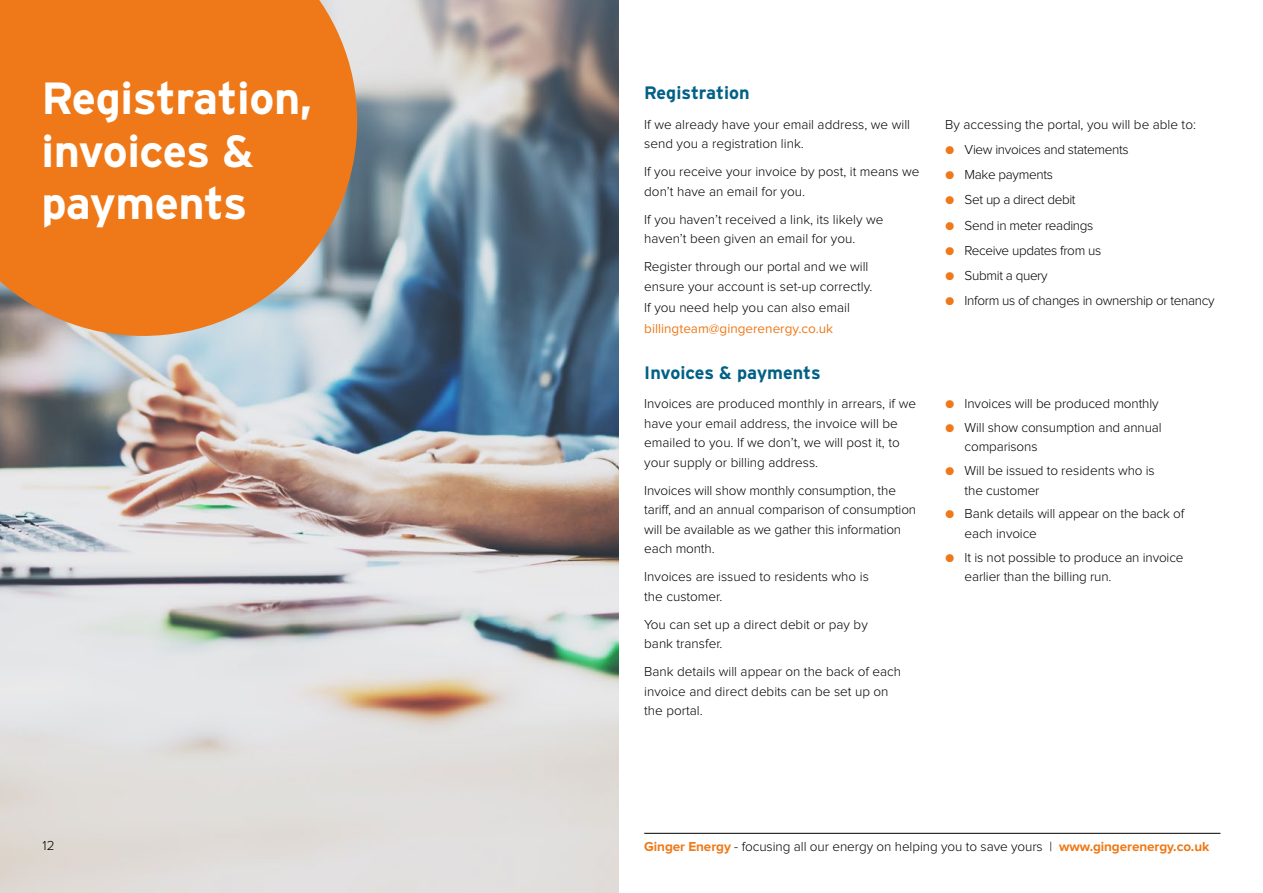
<style>
.page{position:relative;width:1263px;height:893px;background:#fff}
.page>*{position:absolute;margin:0;border:0;box-sizing:border-box;transform-origin:0 0}
.t1{font:700 45px/52.5px "Interstate";letter-spacing:-.01em;color:#fff}
.t2{font:700 18px "Interstate";color:#006085}
.t3{font:300 13.5px/19.5px "Proxima Nova";color:#000}
.t4{font:300 13.5px "Proxima Nova";letter-spacing:-.025em;color:#000}
.t5{font:13.5px "Proxima Nova";color:#ef7918}
.s1{font-weight:700;color:#ef7918}
</style>
<div class="page">
<img style="left:0;top:0;width:619px;height:893px">
<svg style="left:0;top:0;width:357px;height:336px;background:#e7802b"></svg>
<hr style="left:644px;top:833px;width:576px;height:1px;background:#000">
<h1 class="t1" style="left:41px;top:72px;width:272px">Registration, invoices &amp; payments</h1>
<p class="t3" style="left:43px;top:837px;width:14px">12</p>
<h2 class="t2" style="left:644px;top:83px;width:107px">Registration</h2>
<p class="t3" style="left:644px;top:115px;width:267px">If we already have your email address, we will send you a registration link.</p>
<p class="t3" style="left:644px;top:162px;width:277px">If you receive your invoice by post, it means we don’t have an email for you.</p>
<p class="t3" style="left:644px;top:210px;width:241px">If you haven’t received a link, its likely we haven’t been given an email for you.</p>
<p class="t3" style="left:644px;top:257px;width:230px">Register through our portal and we will ensure your account is set-up correctly.</p>
<p class="t3" style="left:644px;top:298px;width:207px">If you need help you can also email</p>
<p class="t5" style="left:644px;top:322px;width:190px">billingteam@gingerenergy.co.uk</p>
<h2 class="t2" style="left:644px;top:363px;width:178px">Invoices &amp; payments</h2>
<p class="t3" style="left:644px;top:395px;width:273px">Invoices are produced monthly in arrears, if we have your email address, the invoice will be emailed to you. If we don’t, we will post it, to your supply or billing address.</p>
<p class="t3" style="left:644px;top:481px;width:273px">Invoices will show monthly consumption, the tariff, and an annual comparison of consumption will be available as we gather this information each month.</p>
<p class="t3" style="left:644px;top:568px;width:226px">Invoices are issued to residents who is the customer.</p>
<p class="t3" style="left:644px;top:615px;width:225px">You can set up a direct debit or pay by bank transfer.</p>
<p class="t3" style="left:644px;top:663px;width:258px">Bank details will appear on the back of each invoice and direct debits can be set up on the portal.</p>
<p class="t3" style="left:945px;top:115px;width:252px">By accessing the portal, you will be able to:</p>
<p class="t4" style="left:945px;top:143px;width:185px"><span class="s1">●</span> View invoices and statements</p>
<p class="t4" style="left:945px;top:168px;width:109px"><span class="s1">●</span> Make payments</p>
<p class="t4" style="left:945px;top:194px;width:132px"><span class="s1">●</span> Set up a direct debit</p>
<p class="t4" style="left:945px;top:219px;width:150px"><span class="s1">●</span> Send in meter readings</p>
<p class="t4" style="left:945px;top:244px;width:158px"><span class="s1">●</span> Receive updates from us</p>
<p class="t4" style="left:945px;top:270px;width:104px"><span class="s1">●</span> Submit a query</p>
<p class="t4" style="left:945px;top:295px;width:271px"><span class="s1">●</span> Inform us of changes in ownership or tenancy</p>
<p class="t3" style="left:945px;top:394px;width:215px"><span class="s1">●</span> Invoices will be produced monthly</p>
<p class="t3" style="left:965px;top:418px;width:198px;text-indent:-20px"><span class="s1">●</span> Will show consumption and annual comparisons</p>
<p class="t3" style="left:965px;top:461px;width:192px;text-indent:-20px"><span class="s1">●</span> Will be issued to residents who is the customer</p>
<p class="t3" style="left:965px;top:505px;width:221px;text-indent:-20px"><span class="s1">●</span> Bank details will appear on the back of each invoice</p>
<p class="t3" style="left:965px;top:548px;width:220px;text-indent:-20px"><span class="s1">●</span> It is not possible to produce an invoice earlier than the billing run.</p>
<p class="t3" style="left:644px;top:837px;width:567px"><span class="s1">Ginger Energy</span> - focusing all our energy on helping you to save yours | <span class="s1">www.gingerenergy.co.uk</span></p>
</div>
